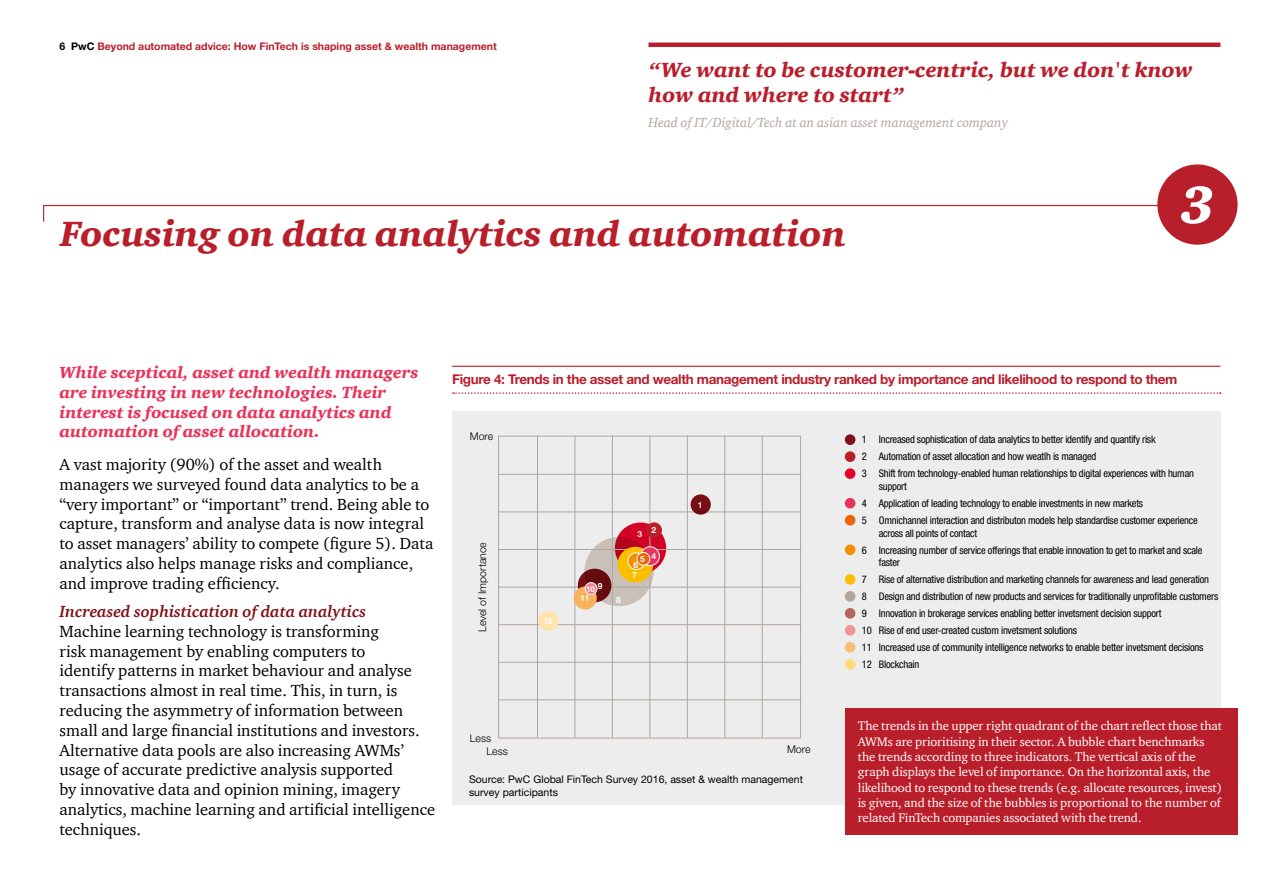
<style>
.page{position:relative;width:1263px;height:893px;background:#fff}
.page>*{position:absolute;margin:0;border:0;box-sizing:border-box;transform-origin:0 0}
.t1{font:italic 900 54px "ITC Charter Com";color:#fff}
.t2{font:italic 900 36px "ITC Charter Com";color:#b91e2b}
.t3{font:italic 900 21px/25.2px "ITC Charter Com";color:#b91e2b}
.t4{font:16.5px/19.8px "ITC Charter Com";color:#000}
.t5{font:italic 900 16.5px/19.8px "ITC Charter Com";color:#e8345a}
.t6{font:italic 700 16.5px "ITC Charter Com";color:#821018}
.t7{font:700 13.5px "Helvetica Neue LT Std";letter-spacing:-.025em;color:#b91e2b}
.t8{font:italic 13.5px "ITC Charter Com";color:#b0a69d}
.t9{font:12.75px/15.3px "ITC Charter Com";letter-spacing:-.01em;color:#fff}
.t10{font:300 10.65px/12.6px "Helvetica Neue LT Std";color:#000}
.t11{font:condensed 10.5px/17px "Helvetica Neue LT Std";letter-spacing:-.02em;color:#000}
.t12{font:10.5px/12.6px "Helvetica Neue LT Std";color:#000}
.t13{font:700 10.5px "Helvetica Neue LT Std";color:#b91e2b}
.t14{font:700 8.4px "Helvetica Neue LT Std";color:#fff}
.t15{font:700 8.1px "Helvetica Neue LT Std";color:#fff}
.s1{color:#000}
</style>
<div class="page">
<svg style="left:43px;top:205px;width:1116px;height:17px"></svg>
<hr style="left:452px;top:366px;width:768px;height:1px;background:#b91e2b">
<svg style="left:453px;top:392px;width:768px;height:2px"></svg>
<div style="left:452px;top:411px;width:768px;height:394px;background:#ededed"></div>
<div style="left:845px;top:708px;width:392px;height:127px;background:#b91e2b"></div>
<svg style="left:498px;top:435px;width:303px;height:304px"></svg>
<hr style="left:498px;top:474px;width:303px;height:1px;background:#b0a69d">
<hr style="left:498px;top:512px;width:303px;height:1px;background:#b0a69d">
<hr style="left:498px;top:549px;width:303px;height:1px;background:#b0a69d">
<hr style="left:498px;top:587px;width:303px;height:1px;background:#b0a69d">
<hr style="left:498px;top:624px;width:303px;height:1px;background:#b0a69d">
<hr style="left:498px;top:662px;width:303px;height:1px;background:#b0a69d">
<hr style="left:498px;top:700px;width:303px;height:1px;background:#b0a69d">
<hr style="left:537px;top:435px;width:1px;height:303px;background:#b0a69d">
<hr style="left:575px;top:435px;width:1px;height:303px;background:#b0a69d">
<hr style="left:612px;top:435px;width:1px;height:303px;background:#b0a69d">
<hr style="left:650px;top:435px;width:1px;height:303px;background:#b0a69d">
<hr style="left:687px;top:435px;width:1px;height:303px;background:#b0a69d">
<hr style="left:724px;top:435px;width:1px;height:303px;background:#b0a69d">
<hr style="left:762px;top:435px;width:1px;height:303px;background:#b0a69d">
<div style="left:538px;top:611px;width:21px;height:20px;background:#ffe5ab;border-radius:50%"></div>
<div style="left:691px;top:494px;width:20px;height:21px;background:linear-gradient(to right,#760c14,#791119);border-radius:50%"></div>
<svg style="left:578px;top:569px;width:33px;height:33px"></svg>
<div style="left:617px;top:547px;width:36px;height:35px;background:#fcbf00;border-radius:50%"></div>
<svg style="left:628px;top:553px;width:17px;height:16px"></svg>
<div style="left:628px;top:553px;width:17px;height:17px;border:1px solid #fff;border-radius:50%"></div>
<div style="left:641px;top:547px;width:18px;height:18px;background:#e8345a;border-radius:50%"></div>
<div style="left:641px;top:547px;width:19px;height:19px;border:1px solid #fff;border-radius:50%"></div>
<div style="left:574px;top:586px;width:23px;height:23px;background:#f8b25b;border-radius:50%"></div>
<div style="left:585px;top:583px;width:12px;height:11px;background:#ef7e87;border-radius:50%"></div>
<div style="left:585px;top:582px;width:12px;height:13px;border:1px solid #fff;border-radius:50%"></div>
<div style="left:637px;top:552px;width:13px;height:13px;background:#ec6408;border-radius:50%"></div>
<div style="left:637px;top:552px;width:13px;height:13px;border:1px solid #fff;border-radius:50%"></div>
<div style="left:646px;top:522px;width:16px;height:16px;background:#b91e2b;border-radius:50%"></div>
<div style="left:845px;top:434px;width:10px;height:11px;background:#821018;border-radius:50%"></div>
<div style="left:845px;top:451px;width:10px;height:11px;background:#b91e2b;border-radius:50%"></div>
<div style="left:845px;top:468px;width:10px;height:11px;background:#e40428;border-radius:50%"></div>
<div style="left:845px;top:498px;width:10px;height:10px;background:#e8345a;border-radius:50%"></div>
<div style="left:845px;top:515px;width:10px;height:10px;background:#ec6408;border-radius:50%"></div>
<div style="left:845px;top:544px;width:10px;height:11px;background:#f28e00;border-radius:50%"></div>
<div style="left:845px;top:574px;width:10px;height:11px;background:#fcbf00;border-radius:50%"></div>
<div style="left:845px;top:591px;width:10px;height:11px;background:#b0a69d;border-radius:50%"></div>
<div style="left:845px;top:608px;width:10px;height:11px;background:#b2665c;border-radius:50%"></div>
<div style="left:845px;top:625px;width:10px;height:11px;background:#f29398;border-radius:50%"></div>
<div style="left:845px;top:642px;width:10px;height:11px;background:#fabd74;border-radius:50%"></div>
<div style="left:845px;top:659px;width:10px;height:11px;background:#ffd97c;border-radius:50%"></div>
<hr style="left:648px;top:43px;width:572px;height:4px;background:#b91e2b">
<div style="left:1157px;top:164px;width:80px;height:81px;background:#b91e2b;border-radius:50%"></div>
<p class="t13" style="left:60px;top:40px;width:439px"><span class="s1">6 PwC</span> Beyond automated advice: How FinTech is shaping asset &amp; wealth management</p>
<h3 class="t3" style="left:648px;top:57px;width:546px">“We want to be customer-centric, but we don't know how and where to start”</h3>
<p class="t8" style="left:648px;top:114px;width:361px">Head of IT/Digital/Tech at an asian asset management company</p>
<h2 class="t2" style="left:60px;top:211px;width:787px">Focusing on data analytics and automation</h2>
<h1 class="t1" style="left:1180px;top:172px;width:36px">3</h1>
<h3 class="t5" style="left:60px;top:362px;width:360px">While sceptical, asset and wealth managers are investing in new technologies. Their interest is focused on data analytics and automation of asset allocation.</h3>
<p class="t4" style="left:60px;top:454px;width:375px">A vast majority (90%) of the asset and wealth managers we surveyed found data analytics to be a “very important” or “important” trend. Being able to capture, transform and analyse data is now integral to asset managers’ ability to compete (figure 5). Data analytics also helps manage risks and compliance, and improve trading efficiency.</p>
<h3 class="t6" style="left:60px;top:601px;width:308px">Increased sophistication of data analytics</h3>
<p class="t4" style="left:60px;top:621px;width:377px">Machine learning technology is transforming<br>risk management by enabling computers to<br>identify patterns in market behaviour and analyse transactions almost in real time. This, in turn, is reducing the asymmetry of information between small and large financial institutions and investors.<br>Alternative data pools are also increasing AWMs’ usage of accurate predictive analysis supported<br>by innovative data and opinion mining, imagery analytics, machine learning and artificial intelligence techniques.</p>
<p class="t7" style="left:452px;top:371px;width:727px">Figure 4: Trends in the asset and wealth management industry ranked by importance and likelihood to respond to them</p>
<p class="t10" style="left:470px;top:430px;width:25px">More</p>
<p class="t10" style="left:476px;top:632px;width:92px;rotate:-90deg">Level of Importance</p>
<p class="t14" style="left:543px;top:616px;width:11px">12</p>
<p class="t14" style="left:598px;top:580px;width:6px">9</p>
<p class="t15" style="left:586px;top:584px;width:10px">10</p>
<p class="t14" style="left:580px;top:593px;width:11px">11</p>
<p class="t14" style="left:616px;top:595px;width:6px">8</p>
<p class="t14" style="left:637px;top:529px;width:6px">3</p>
<p class="t14" style="left:651px;top:525px;width:6px">2</p>
<p class="t14" style="left:651px;top:551px;width:6px">4</p>
<p class="t14" style="left:640px;top:554px;width:6px">5</p>
<p class="t14" style="left:633px;top:560px;width:6px">6</p>
<p class="t14" style="left:632px;top:570px;width:6px">7</p>
<p class="t10" style="left:487px;top:732px;width:23px;text-indent:-17px">Less<br>Less</p>
<p class="t14" style="left:698px;top:499px;width:6px">1</p>
<p class="t10" style="left:787px;top:742px;width:25px">More</p>
<p class="t12" style="left:469px;top:773px;width:335px">Source: PwC Global FinTech Survey 2016, asset &amp; wealth management survey participants</p>
<p class="t11" style="left:862px;top:431px;width:334px">1 Increased sophistication of data analytics to better identify and quantify risk<br>2 Automation of asset allocation and how weatlh is managed<br>3 Shift from technology-enabled human relationships to digital experiences with human</p>
<p class="t11" style="left:862px;top:478px;width:337px;text-indent:17px">support<br>4 Application of leading technology to enable investments in new markets<br>5 Omnichannel interaction and distributon models help standardise customer experience</p>
<p class="t11" style="left:862px;top:524px;width:342px;text-indent:17px">across all points of contact<br>6 Increasing number of service offerings that enable innovation to get to market and scale</p>
<p class="t11" style="left:862px;top:554px;width:358px;text-indent:17px">faster<br>7 Rise of alternative distribution and marketing channels for awareness and lead generation<br>8 Design and distribution of new products and services for traditionally unprofitable customers 9 Innovation in brokerage services enabling better invetsment decision support<br>10 Rise of end user-created custom invetsment solutions<br>11 Increased use of community intelligence networks to enable better invetsment decisions<br>12 Blockchain</p>
<p class="t9" style="left:858px;top:718px;width:366px">The trends in the upper right quadrant of the chart reflect those that AWMs are prioritising in their sector. A bubble chart benchmarks the trends according to three indicators. The vertical axis of the graph displays the level of importance. On the horizontal axis, the likelihood to respond to these trends (e.g. allocate resources, invest) is given, and the size of the bubbles is proportional to the number of related FinTech companies associated with the trend.</p>
</div>
